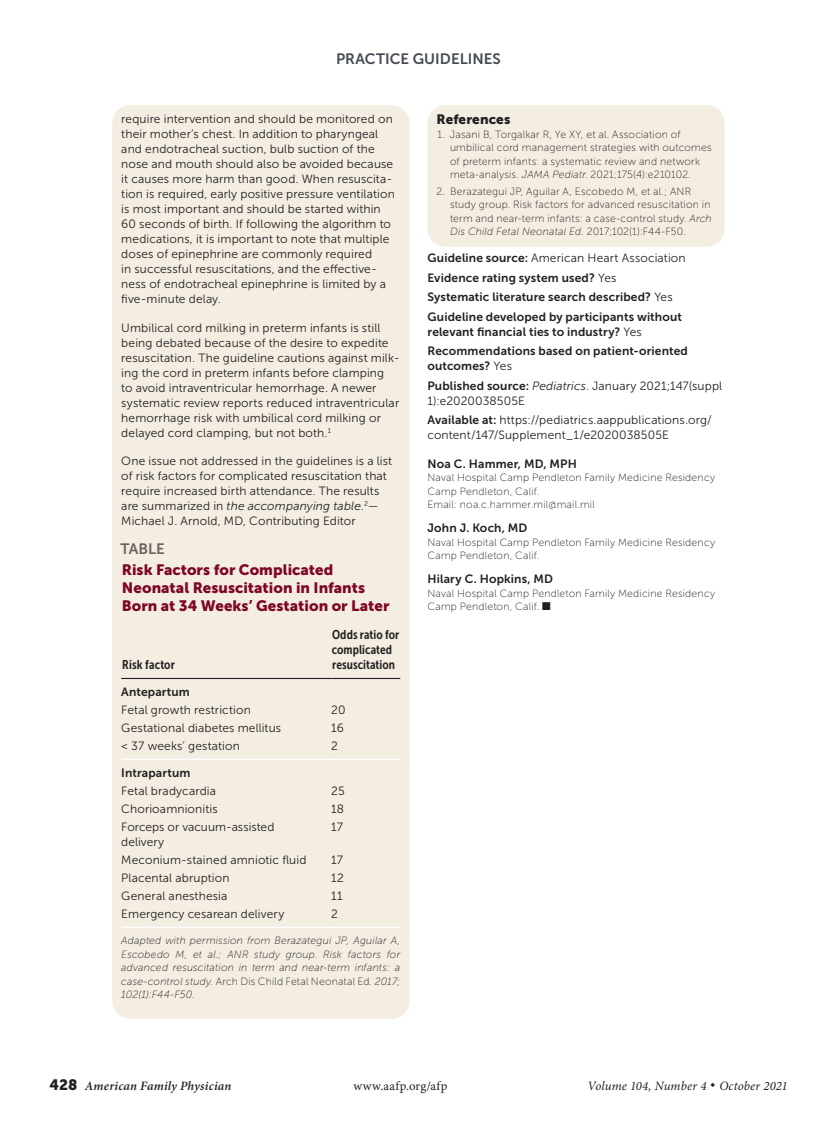
<style>
.page{position:relative;width:837px;height:1134px;background:#fff}
.page>*{position:absolute;margin:0;border:0;box-sizing:border-box;transform-origin:0 0}
.table_title{font:15px/18px "Museo Sans 900";letter-spacing:.005em;color:#7d0626}
.t1{font:15px "Museo Sans 700";color:#464b54}
.table{font:15px "Museo Sans 700";color:#6b6360}
.ed_note_ref_head{font:13.5px "Museo Sans 900";letter-spacing:.01em;color:#231f20}
.table_head_last_col{font:12.75px/15.3px "Museo Sans Cond 700";letter-spacing:.005em;color:#231f20}
.t2{font:italic 12.75px "Minion Pro";letter-spacing:.01em;color:#231f20}
.t3{font:italic 600 12.75px "Minion Pro";letter-spacing:.015em;color:#231f20}
.t4{font:12.75px "Minion Pro";letter-spacing:.03em;color:#231f20}
.table_head{font:12.75px "Museo Sans Cond 700";letter-spacing:.015em;color:#231f20}
.ed_note_continued{font:12px/15px "Museo Sans 300";letter-spacing:.01em;color:#231f20}
.table_data{font:12px/15px "Museo Sans 300";letter-spacing:.01em;color:#231f20}
.blurb{font:12px/15px "Museo Sans 300";letter-spacing:.01em;color:#231f20}
.blurb-2{font:12px/15px "Museo Sans 700";letter-spacing:.01em;color:#231f20}
.byline_after{font:12px "Museo Sans 700";letter-spacing:.015em;color:#231f20}
.table_data_last_col{font:12px "Museo Sans 700";letter-spacing:.01em;color:#231f20}
.table_data_last_col-2{font:12px "Museo Sans 300";letter-spacing:.01em;color:#231f20}
.ed_note_ref{font:10.5px/13.5px "Museo Sans 100";letter-spacing:.02em;color:#231f20}
.byline_after-2{font:10.5px/13.5px "Museo Sans 100";letter-spacing:.02em;color:#231f20}
.table_fig_note{font:italic 10.5px/13.5px "Museo Sans 100";letter-spacing:.015em;color:#231f20;text-align:justify}
.s1{font-style:italic}
.s2{font-style:normal}
.s3{font-family:"Museo Sans 700"}
.s4{font-family:"Museo Sans 300"}
.s5{font-family:"Museo Sans 900";font-weight:400;font-style:normal;font-size:15px}
</style>
<div class="page">
<div style="left:112px;top:105px;width:298px;height:914px;background:#f3ede2;border-radius:18px"></div>
<hr style="left:121px;top:678px;width:210px;height:1px;background:#231f20">
<hr style="left:331px;top:678px;width:69px;height:1px;background:#231f20">
<hr style="left:121px;top:759px;width:210px;height:1px;background:#fff">
<hr style="left:331px;top:759px;width:69px;height:1px;background:#fff">
<hr style="left:121px;top:927px;width:210px;height:1px;background:#fff">
<hr style="left:331px;top:927px;width:69px;height:1px;background:#fff">
<div style="left:428px;top:105px;width:297px;height:142px;background:#f3ede2;border-radius:18px"></div>
<p class="t1" style="left:336px;top:50px;width:166px">PRACTICE GUIDELINES</p>
<p class="ed_note_continued" style="left:121px;top:111px;width:275px">require intervention and should be monitored on their mother’s chest. In addition to pharyngeal and endotracheal suction, bulb suction of the nose and mouth should also be avoided because it causes more harm than good. When resuscita&shy;tion is required, early positive pressure ventilation is most important and should be started within 60 seconds of birth. If following the algorithm to medications, it is important to note that multiple doses of epinephrine are commonly required<br>in successful resuscitations, and the effective&shy;ness of endotracheal epinephrine is limited by a five-minute delay.</p>
<p class="ed_note_continued" style="left:121px;top:320px;width:280px">Umbilical cord milking in preterm infants is still being debated because of the desire to expedite resuscitation. The guideline cautions against milk&shy;ing the cord in preterm infants before clamping<br>to avoid intraventricular hemorrhage. A newer systematic review reports reduced intraventricular hemorrhage risk with umbilical cord milking or delayed cord clamping, but not both.<sup>1</sup></p>
<p class="ed_note_continued" style="left:121px;top:453px;width:273px">One issue not addressed in the guidelines is a list of risk factors for complicated resuscitation that require increased birth attendance. The results are summarized in <span class="s1">the accompanying table</span>.<sup>2</sup>— Michael J. Arnold, MD, Contributing Editor</p>
<p class="table" style="left:121px;top:541px;width:46px">TABLE</p>
<p class="table_title" style="left:122px;top:561px;width:269px">Risk Factors for Complicated<br>Neonatal Resuscitation in Infants<br>Born at 34 Weeks’ Gestation or Later</p>
<p class="table_head" style="left:122px;top:658px;width:54px">Risk factor</p>
<p class="table_head_last_col" style="left:332px;top:627px;width:69px">Odds ratio for complicated resuscitation</p>
<p class="table_data_last_col" style="left:121px;top:686px;width:70px">Antepartum</p>
<p class="table_data" style="left:121px;top:703px;width:131px">Fetal growth restriction</p>
<p class="table_data_last_col-2" style="left:331px;top:704px;width:16px">20</p>
<p class="table_data" style="left:121px;top:721px;width:161px">Gestational diabetes mellitus</p>
<p class="table_data_last_col-2" style="left:331px;top:722px;width:14px">16</p>
<p class="table_data" style="left:121px;top:739px;width:120px">&lt; 37 weeks’ gestation</p>
<p class="table_data_last_col-2" style="left:331px;top:740px;width:8px">2</p>
<p class="table_data_last_col" style="left:121px;top:767px;width:71px">Intrapartum</p>
<p class="table_data" style="left:121px;top:784px;width:96px">Fetal bradycardia</p>
<p class="table_data_last_col-2" style="left:331px;top:785px;width:15px">25</p>
<p class="table_data" style="left:121px;top:802px;width:98px">Chorioamnionitis</p>
<p class="table_data_last_col-2" style="left:331px;top:803px;width:14px">18</p>
<p class="table_data" style="left:121px;top:820px;width:155px">Forceps or vacuum-assisted delivery</p>
<p class="table_data_last_col-2" style="left:331px;top:821px;width:13px">17</p>
<p class="table_data" style="left:121px;top:853px;width:187px">Meconium-stained amniotic fluid</p>
<p class="table_data_last_col-2" style="left:331px;top:854px;width:13px">17</p>
<p class="table_data" style="left:121px;top:871px;width:110px">Placental abruption</p>
<p class="table_data_last_col-2" style="left:331px;top:872px;width:14px">12</p>
<p class="table_data" style="left:121px;top:889px;width:108px">General anesthesia</p>
<p class="table_data_last_col-2" style="left:331px;top:890px;width:13px">11</p>
<p class="table_data" style="left:121px;top:907px;width:165px">Emergency cesarean delivery</p>
<p class="table_data_last_col-2" style="left:331px;top:908px;width:8px">2</p>
<p class="table_fig_note" style="left:121px;top:934px;width:281px">Adapted with permission from Berazategui JP, Aguilar A, Escobedo M, et al.; ANR study group. Risk factors for advanced resuscitation in term and near-term infants: a case-control study. <span class="s2">Arch Dis Child Fetal Neonatal Ed</span>. 2017; 102(1):F44-F50.</p>
<p class="ed_note_ref_head" style="left:436px;top:112px;width:75px">References</p>
<p class="ed_note_ref" style="left:450px;top:127px;width:263px;text-indent:-13px">1. Jasani B, Torgalkar R, Ye XY, et al. Association of umbilical cord management strategies with outcomes of preterm infants: a systematic review and network meta-analysis. <span class="s1">JAMA Pediatr</span>. 2021;175(4):e210102.</p>
<p class="ed_note_ref" style="left:450px;top:184px;width:263px;text-indent:-13px">2. Berazategui JP, Aguilar A, Escobedo M, et al.; ANR study group. Risk factors for advanced resuscitation in term and near-term infants: a case-control study. <span class="s1">Arch Dis Child Fetal Neonatal Ed.</span> 2017;102(1):F44-F50.</p>
<p class="blurb" style="left:428px;top:251px;width:260px"><span class="s3">Guideline source:</span> American Heart Association</p>
<p class="blurb-2" style="left:428px;top:270px;width:191px">Evidence rating system used? <span class="s4">Yes</span></p>
<p class="blurb-2" style="left:428px;top:289px;width:247px">Systematic literature search described? <span class="s4">Yes</span></p>
<p class="blurb-2" style="left:428px;top:309px;width:256px">Guideline developed by participants without relevant financial ties to industry? <span class="s4">Yes</span></p>
<p class="blurb-2" style="left:428px;top:343px;width:262px">Recommendations based on patient-oriented outcomes? <span class="s4">Yes</span></p>
<p class="blurb" style="left:428px;top:378px;width:296px"><span class="s3">Published source:</span> <span class="s1">Pediatrics</span>. January 2021;147(suppl<br>1):e2020038505E</p>
<p class="blurb" style="left:428px;top:413px;width:286px"><span class="s3">Available at:</span> https://pediatrics.aappublications.org/ content/147/Supplement_1/e2020038505E</p>
<p class="byline_after" style="left:428px;top:457px;width:151px">Noa C. Hammer, MD, MPH</p>
<p class="byline_after-2" style="left:428px;top:471px;width:289px">Naval Hospital Camp Pendleton Family Medicine Residency<br>Camp Pendleton, Calif.<br>Email: noa.c.hammer.mil@mail.mil</p>
<p class="byline_after" style="left:428px;top:521px;width:102px">John J. Koch, MD</p>
<p class="byline_after-2" style="left:428px;top:535px;width:289px">Naval Hospital Camp Pendleton Family Medicine Residency<br>Camp Pendleton, Calif.</p>
<p class="byline_after" style="left:428px;top:572px;width:127px">Hilary C. Hopkins, MD</p>
<p class="byline_after-2" style="left:428px;top:586px;width:289px">Naval Hospital Camp Pendleton Family Medicine Residency<br>Camp Pendleton, Calif. ■</p>
<p class="t3" style="left:50px;top:1077px;width:184px"><span class="s5">428</span> American Family Physician</p>
<p class="t4" style="left:353px;top:1078px;width:96px">www.aafp.org/afp</p>
<p class="t2" style="left:588px;top:1078px;width:201px">Volume 104, Number 4 ◆ October 2021</p>
</div>
